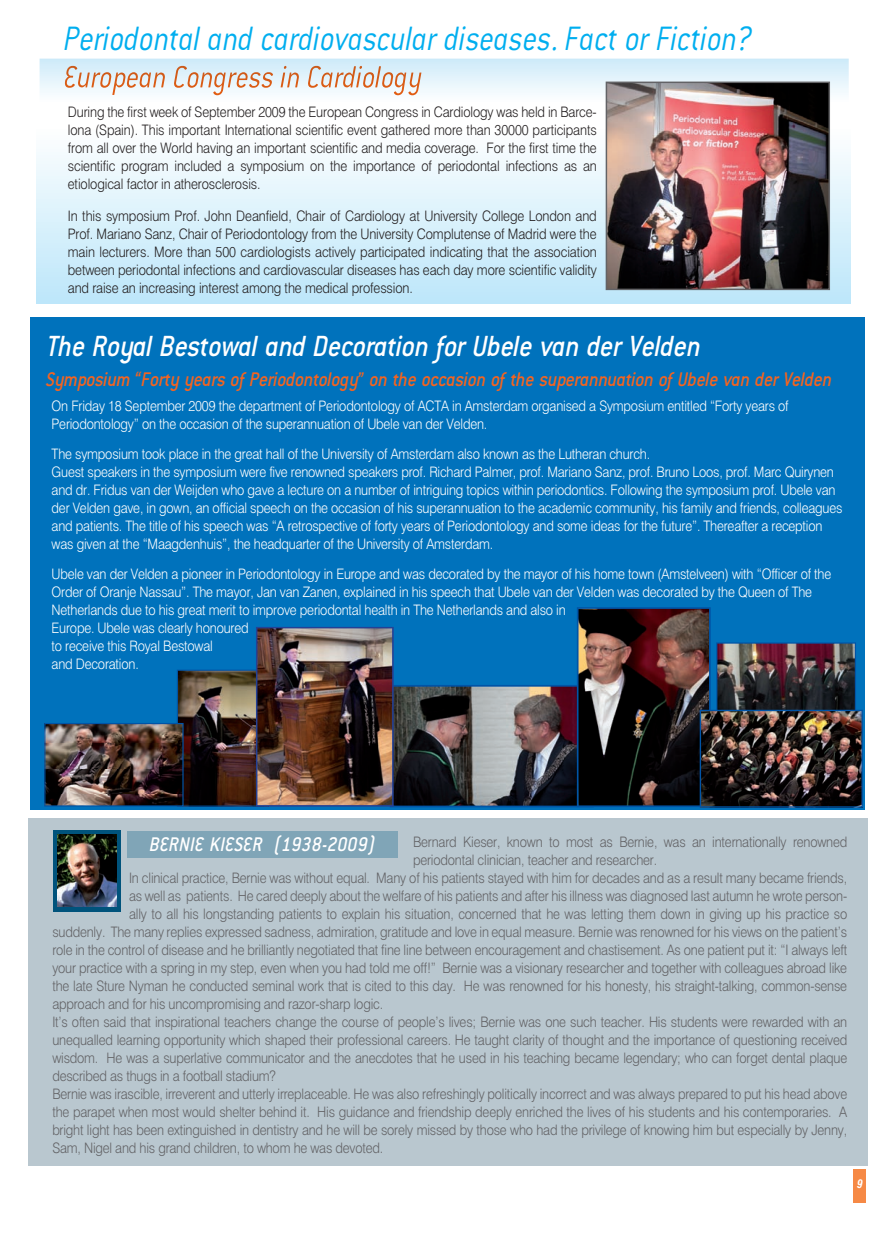
<style>
.page{position:relative;width:893px;height:1234px;background:#fff}
.page>*{position:absolute;margin:0;border:0;box-sizing:border-box;transform-origin:0 0}
.t1{font:italic 300 37.05px "CF Candoit";color:#00aeef;scale:.85 1}
.t2{font:italic 300 33.6px "CF Candoit";color:#f36421;scale:.85 1}
.t3{font:italic 500 31.95px "CF Candoit";letter-spacing:-.015em;color:#fff;scale:.9 1}
.t4{font:italic 500 21.6px "CF Candoit";letter-spacing:-.015em;color:#f36421;scale:.9 1}
.t5{font:italic 500 21.6px "CF Candoit";letter-spacing:.01em;color:#fff;scale:.9 1}
.t6{font:300 14.25px "UB Helvetica";letter-spacing:-.015em;color:#636366;scale:.9 1}
.t7{font:300 14.25px/18px "UB Helvetica";letter-spacing:-.015em;color:#fff;scale:.9 1}
.t8{font:300 14.25px/18px "UB Helvetica";letter-spacing:-.01em;color:#231f20;text-align:justify;scale:.9 1}
.t9{font:italic 12px "UB Helvetica Cond Bold";color:#fff}
</style>
<div class="page">
<div style="left:28px;top:818px;width:839px;height:347px;background:#b9c7cf"></div>
<div style="left:127px;top:830px;width:270px;height:26px;background:#80a5b7"></div>
<div style="left:53px;top:830px;width:68px;height:81px;background:#00537c"></div>
<img style="left:57px;top:834px;width:60px;height:72px">
<div style="left:37px;top:127px;width:813px;height:177px;background:linear-gradient(to bottom,#fefefe,#bce6f9)"></div>
<svg style="left:40px;top:59px;width:809px;height:44px"></svg>
<svg style="left:65px;top:66px;width:356px;height:29px"></svg>
<img style="left:606px;top:82px;width:224px;height:208px">
<div style="left:30px;top:318px;width:835px;height:492px;background:#0072bc"></div>
<img style="left:44px;top:607px;width:819px;height:200px">
<div style="left:853px;top:1169px;width:12px;height:33px;background:#f68945"></div>
<h1 class="t1" style="left:64px;top:19px;width:812px">Periodontal and cardiovascular diseases. Fact or Fiction?</h1>
<h2 class="t2" style="left:64px;top:60px;width:422px">European Congress in Cardiology</h2>
<p class="t8" style="left:68px;top:103px;width:589px">During the first week of September 2009 the European Congress in Cardiology was held in Barce&shy;lona (Spain). This important International scientific event gathered more than 30000 participants from all over the World having an important scientific and media coverage. For the first time the scientific program included a symposium on the importance of periodontal infections as an etiological factor in atherosclerosis.</p>
<p class="t8" style="left:68px;top:206px;width:589px">In this symposium Prof. John Deanfield, Chair of Cardiology at University College London and Prof. Mariano Sanz, Chair of Periodontology from the University Complutense of Madrid were the main lecturers. More than 500 cardiologists actively participated indicating that the association between periodontal infections and cardiovascular diseases has each day more scientific validity and raise an increasing interest among the medical profession.</p>
<h3 class="t3" style="left:47px;top:330px;width:727px">The Royal Bestowal and Decoration for Ubele van der Velden</h3>
<h3 class="t4" style="left:46px;top:368px;width:874px">Symposium “Forty years of Periodontology” on the occasion of the superannuation of Ubele van der Velden</h3>
<p class="t7" style="left:52px;top:396px;width:820px">On Friday 18 September 2009 the department of Periodontology of ACTA in Amsterdam organised a Symposium entitled “Forty years of<br>Periodontology” on the occasion of the superannuation of Ubele van der Velden.</p>
<p class="t7" style="left:52px;top:444px;width:880px">The symposium took place in the great hall of the University of Amsterdam also known as the Lutheran church.<br>Guest speakers in the symposium were five renowned speakers prof. Richard Palmer, prof. Mariano Sanz, prof. Bruno Loos, prof. Marc Quirynen and dr. Fridus van der Weijden who gave a lecture on a number of intriguing topics within periodontics. Following the symposium prof. Ubele van der Velden gave, in gown, an official speech on the occasion of his superannuation to the academic community, his family and friends, colleagues and patients. The title of his speech was “A retrospective of forty years of Periodontology and some ideas for the future”. Thereafter a reception was given at the “Maagdenhuis”, the headquarter of the University of Amsterdam.</p>
<p class="t7" style="left:52px;top:564px;width:868px">Ubele van der Velden a pioneer in Periodontology in Europe and was decorated by the mayor of his home town (Amstelveen) with “Officer of the Order of Oranje Nassau”. The mayor, Jan van Zanen, explained in his speech that Ubele van der Velden was decorated by the Queen of The Netherlands due to his great merit to improve periodontal health in The Netherlands and also in<br>Europe. Ubele was clearly honoured<br>to receive this Royal Bestowal<br>and Decoration.</p>
<h3 class="t5" style="left:150px;top:832px;width:252px">BERNIE KIESER (1938-2009)</h3>
<p class="t6" style="left:413px;top:832px;width:484px">Bernard Kieser, known to most as Bernie, was an internationally renowned</p>
<p class="t6" style="left:413px;top:850px;width:273px">periodontal clinician, teacher and researcher.</p>
<p class="t6" style="left:129px;top:868px;width:799px">In clinical practice, Bernie was without equal. Many of his patients stayed with him for decades and as a result many became friends,</p>
<p class="t6" style="left:129px;top:886px;width:799px">as well as patients. He cared deeply about the welfare of his patients and after his illness was diagnosed last autumn he wrote person-</p>
<p class="t6" style="left:129px;top:904px;width:799px">ally to all his longstanding patients to explain his situation, concerned that he was letting them down in giving up his practice so</p>
<p class="t6" style="left:52px;top:922px;width:885px">suddenly. The many replies expressed sadness, admiration, gratitude and love in equal measure. Bernie was renowned for his views on the patient’s</p>
<p class="t6" style="left:52px;top:940px;width:885px">role in the control of disease and he brilliantly negotiated that fine line between encouragement and chastisement. As one patient put it: “I always left</p>
<p class="t6" style="left:52px;top:958px;width:885px">your practice with a spring in my step, even when you had told me off!” Bernie was a visionary researcher and together with colleagues abroad like</p>
<p class="t6" style="left:52px;top:976px;width:885px">the late Sture Nyman he conducted seminal work that is cited to this day. He was renowned for his honesty, his straight-talking, common-sense</p>
<p class="t6" style="left:52px;top:994px;width:369px">approach and for his uncompromising and razor-sharp logic.</p>
<p class="t6" style="left:52px;top:1012px;width:885px">It’s often said that inspirational teachers change the course of people’s lives; Bernie was one such teacher. His students were rewarded with an</p>
<p class="t6" style="left:52px;top:1030px;width:885px">unequalled learning opportunity which shaped their professional careers. He taught clarity of thought and the importance of questioning received</p>
<p class="t6" style="left:52px;top:1048px;width:885px">wisdom. He was a superlative communicator and the anecdotes that he used in his teaching became legendary; who can forget dental plaque</p>
<p class="t6" style="left:52px;top:1066px;width:250px">described as thugs in a football stadium?</p>
<p class="t6" style="left:52px;top:1084px;width:885px">Bernie was irascible, irreverent and utterly irreplaceable. He was also refreshingly politically incorrect and was always prepared to put his head above</p>
<p class="t6" style="left:52px;top:1102px;width:885px">the parapet when most would shelter behind it. His guidance and friendship deeply enriched the lives of his students and his contemporaries. A</p>
<p class="t6" style="left:52px;top:1120px;width:885px">bright light has been extinguished in dentistry and he will be sorely missed by those who had the privilege of knowing him but especially by Jenny,</p>
<p class="t6" style="left:52px;top:1138px;width:369px">Sam, Nigel and his grand children, to whom he was devoted.</p>
<p class="t9" style="left:857px;top:1176px;width:7px">9</p>
</div>
